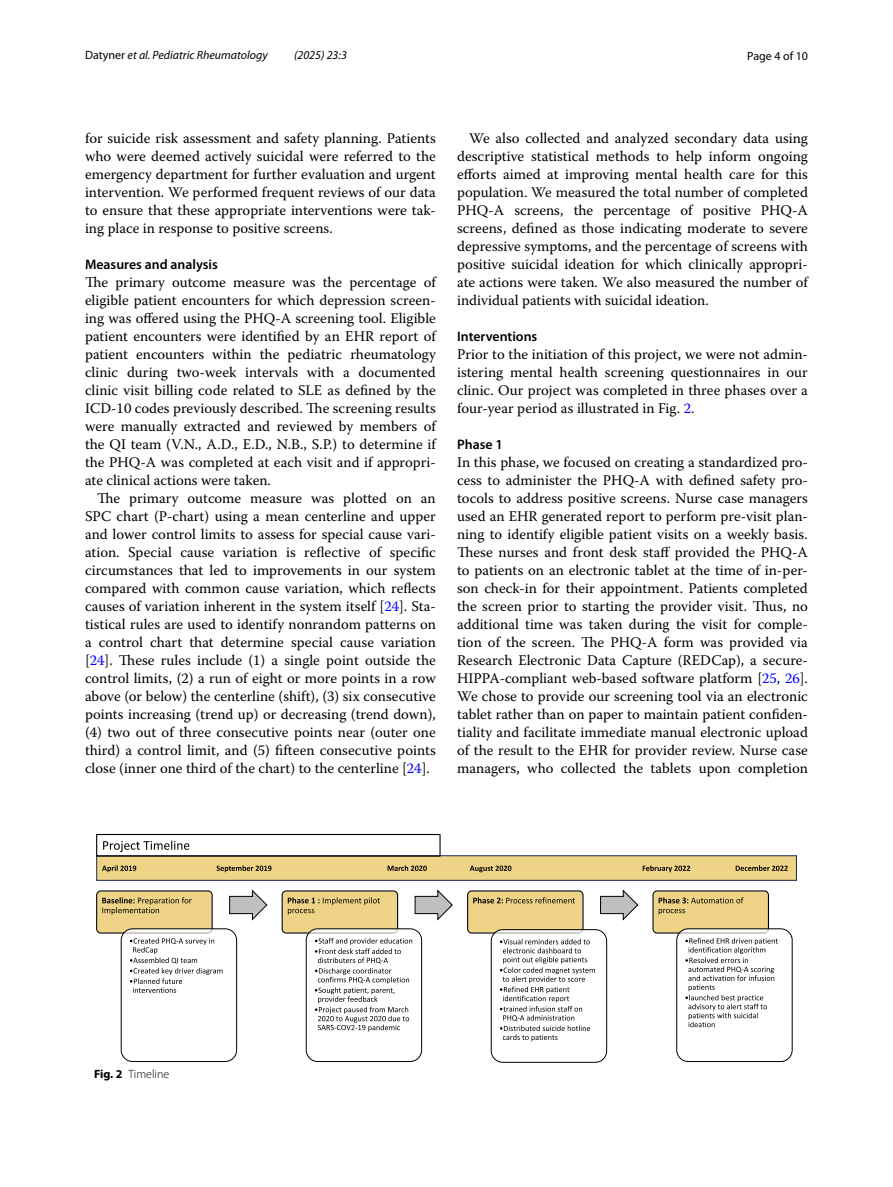
<style>
.page{position:relative;width:893px;height:1187px;background:#fff}
.page>*{position:absolute;margin:0;border:0;box-sizing:border-box;transform-origin:0 0}
.t1{font:14.7px/18px "Warnock Pro";color:#000;text-align:justify}
.t2{font:600 13.8px "Myriad Pro";color:#000}
.t3{font:italic 12px "Myriad Pro";color:#000}
.t4{font:300 12px "Myriad Pro";color:#000}
.t5{font:12px "Myriad Pro";color:#000}
.s1{font-style:normal}
.s2{color:#00f}
.s3{font-weight:700}
</style>
<div class="page">
<svg style="left:96px;top:889px;width:172px;height:172px"></svg>
<svg style="left:282px;top:889px;width:171px;height:172px"></svg>
<svg style="left:467px;top:889px;width:171px;height:173px"></svg>
<svg style="left:652px;top:890px;width:140px;height:171px"></svg>
<div style="left:97px;top:855px;width:699px;height:25px;background:#efd487"></div>
<div style="left:96px;top:855px;width:701px;height:25px;border:1px solid #172c51"></div>
<svg style="left:102px;top:865px;width:169px;height:7px"></svg>
<svg style="left:388px;top:865px;width:123px;height:7px"></svg>
<svg style="left:643px;top:865px;width:145px;height:7px"></svg>
<div style="left:96px;top:833px;width:345px;height:23px;border:1px solid #000"></div>
<svg style="left:103px;top:840px;width:86px;height:12px"></svg>
<p class="t3" style="left:85px;top:48px;width:184px"><span class="s1">Datyner</span> et al. Pediatric Rheumatology</p>
<p class="t3" style="left:294px;top:48px;width:54px">(2025) 23:3</p>
<p class="t5" style="left:747px;top:48px;width:62px">Page 4 of 10</p>
<p class="t1" style="left:85px;top:128px;width:352px">for suicide risk assessment and safety planning. Patients who were deemed actively suicidal were referred to the emergency department for further evaluation and urgent intervention. We performed frequent reviews of our data to ensure that these appropriate interventions were tak&shy;ing place in response to positive screens.</p>
<p class="t2" style="left:85px;top:255px;width:134px">Measures and analysis</p>
<p class="t1" style="left:85px;top:272px;width:352px">The primary outcome measure was the percentage of eligible patient encounters for which depression screen&shy;ing was offered using the PHQ-A screening tool. Eligible patient encounters were identified by an EHR report of patient encounters within the pediatric rheumatology clinic during two-week intervals with a documented clinic visit billing code related to SLE as defined by the ICD-10 codes previously described. The screening results were manually extracted and reviewed by members of the QI team (V.N., A.D., E.D., N.B., S.P.) to determine if the PHQ-A was completed at each visit and if appropri&shy;ate clinical actions were taken.</p>
<p class="t1" style="left:85px;top:488px;width:352px;text-indent:12px">The primary outcome measure was plotted on an SPC chart (P-chart) using a mean centerline and upper and lower control limits to assess for special cause vari&shy;ation. Special cause variation is reflective of specific circumstances that led to improvements in our system compared with common cause variation, which reflects causes of variation inherent in the system itself [<span class="s2">24</span>]. Sta&shy;tistical rules are used to identify nonrandom patterns on a control chart that determine special cause variation [<span class="s2">24</span>]. These rules include (1) a single point outside the control limits, (2) a run of eight or more points in a row above (or below) the centerline (shift), (3) six consecutive points increasing (trend up) or decreasing (trend down), (4) two out of three consecutive points near (outer one third) a control limit, and (5) fifteen consecutive points close (inner one third of the chart) to the centerline [<span class="s2">24</span>].</p>
<p class="t1" style="left:457px;top:128px;width:352px;text-indent:12px">We also collected and analyzed secondary data using descriptive statistical methods to help inform ongoing efforts aimed at improving mental health care for this population. We measured the total number of completed PHQ-A screens, the percentage of positive PHQ-A screens, defined as those indicating moderate to severe depressive symptoms, and the percentage of screens with positive suicidal ideation for which clinically appropri&shy;ate actions were taken. We also measured the number of individual patients with suicidal ideation.</p>
<p class="t2" style="left:457px;top:327px;width:82px">Interventions</p>
<p class="t1" style="left:457px;top:344px;width:352px">Prior to the initiation of this project, we were not admin&shy;istering mental health screening questionnaires in our clinic. Our project was completed in three phases over a four-year period as illustrated in Fig. <span class="s2">2</span>.</p>
<p class="t2" style="left:457px;top:435px;width:47px">Phase 1</p>
<p class="t1" style="left:457px;top:452px;width:352px">In this phase, we focused on creating a standardized pro&shy;cess to administer the PHQ-A with defined safety pro&shy;tocols to address positive screens. Nurse case managers used an EHR generated report to perform pre-visit plan&shy;ning to identify eligible patient visits on a weekly basis.<br>These nurses and front desk staff provided the PHQ-A to patients on an electronic tablet at the time of in-per&shy;son check-in for their appointment. Patients completed the screen prior to starting the provider visit. Thus, no additional time was taken during the visit for comple&shy;tion of the screen. The PHQ-A form was provided via Research Electronic Data Capture (REDCap), a secure-HIPPA-compliant web-based software platform [<span class="s2">25</span>, <span class="s2">26</span>].<br>We chose to provide our screening tool via an electronic tablet rather than on paper to maintain patient confiden&shy;tiality and facilitate immediate manual electronic upload of the result to the EHR for provider review. Nurse case managers, who collected the tablets upon completion</p>
<p class="t4" style="left:94px;top:1067px;width:77px"><span class="s3">Fig. 2</span> Timeline</p>
</div>
